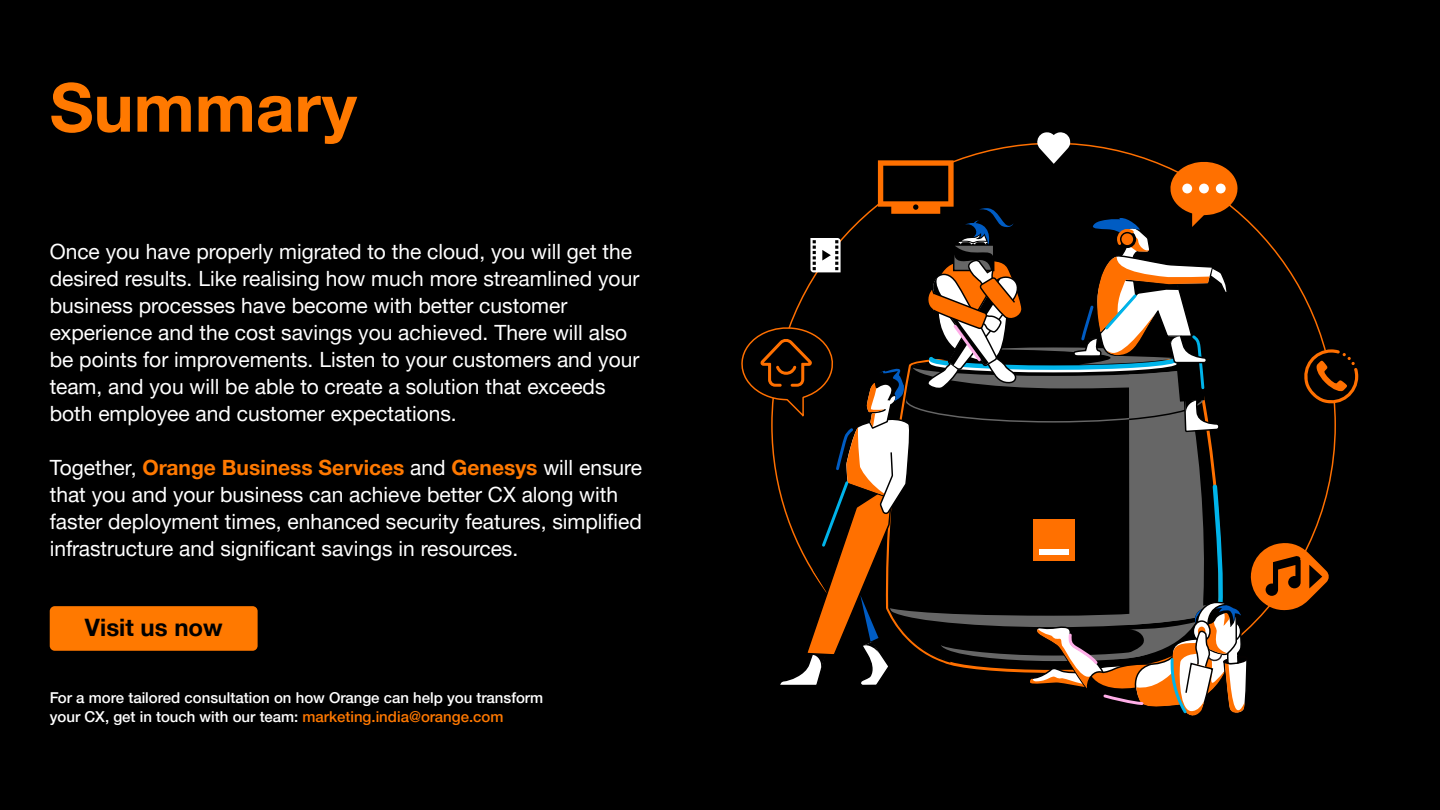
<style>
.page{position:relative;width:1440px;height:810px;background:#000}
.page>*{position:absolute;margin:0;border:0;box-sizing:border-box;transform-origin:0 0}
.t1{font:700 67.5px "Helvetica Neue";color:#ff7900}
.t2{font:700 24px "Helvetica Neue";color:#000}
.t3{font:21px/27px "Helvetica Neue";color:#fff}
.t4{font:500 15px/19.5px "Helvetica Neue";color:#fff}
.s1{font-weight:700;color:#ff7900}
.s2{color:#ff7900}
</style>
<div class="page">
<div style="left:50px;top:606px;width:208px;height:45px;background:#ff7900;border-radius:5px"></div>
<svg style="left:741px;top:132px;width:617px;height:584px"></svg>
<h1 class="t1" style="left:50px;top:66px;width:309px">Summary</h1>
<p class="t3" style="left:50px;top:238px;width:591px">Once you have properly migrated to the cloud, you will get the desired results. Like realising how much more streamlined your business processes have become with better customer experience and the cost savings you achieved. There will also be points for improvements. Listen to your customers and your team, and you will be able to create a solution that exceeds both employee and customer expectations.</p>
<p class="t3" style="left:50px;top:454px;width:594px">Together, <span class="s1">Orange Business Services</span> and <span class="s1">Genesys</span> will ensure that you and your business can achieve better CX along with faster deployment times, enhanced security features, simplified infrastructure and significant savings in resources.</p>
<p class="t2" style="left:85px;top:613px;width:140px">Visit us now</p>
<p class="t4" style="left:50px;top:688px;width:495px">For a more tailored consultation on how Orange can help you transform your CX, get in touch with our team: <span class="s2">marketing.india@orange.com</span></p>
</div>
